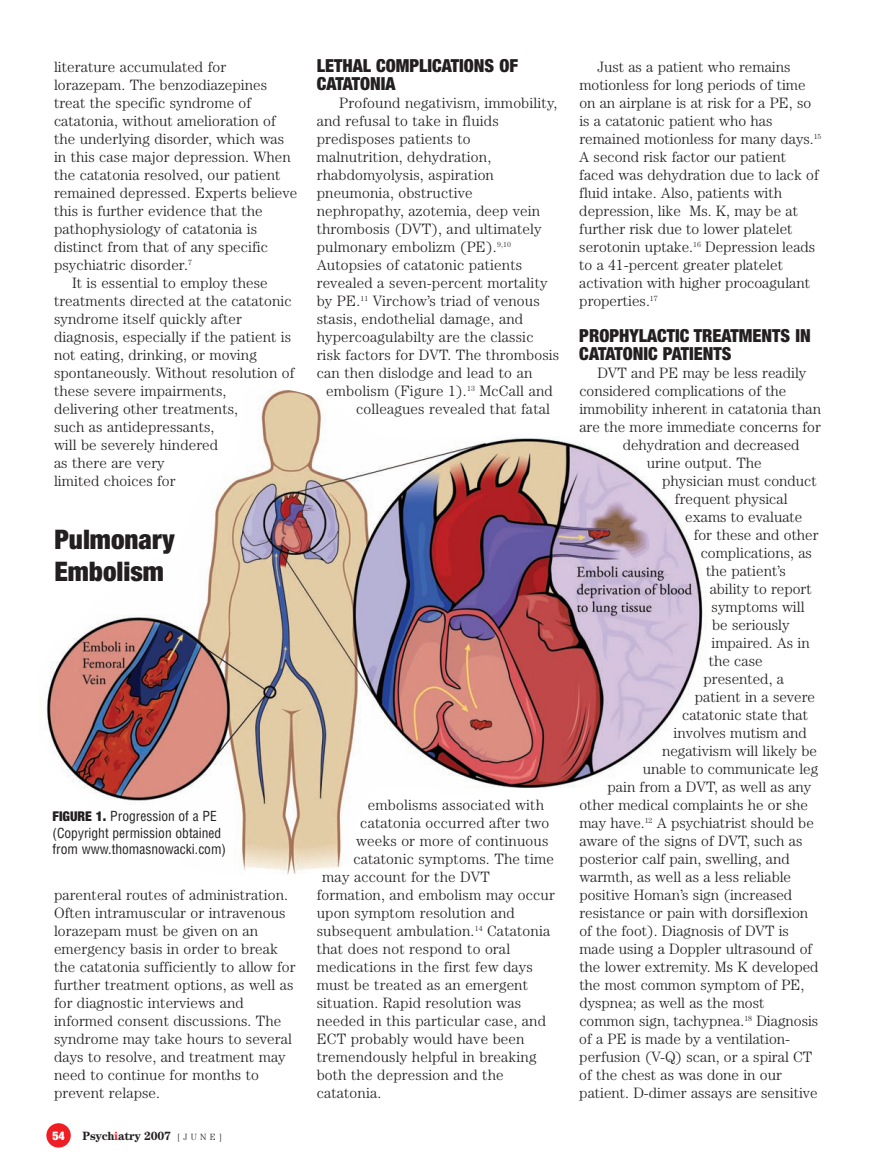
<style>
.page{position:relative;width:878px;height:1175px;background:#fff}
.page>*{position:absolute;margin:0;border:0;box-sizing:border-box;transform-origin:0 0}
.t1{font:900 condensed 27px/32.4px "Helvetica Neue LT Std";color:#231f20}
.t2{font:900 condensed 18px/18px "Helvetica Neue LT Std";color:#231f20}
.t3{font:300 15px/18px "Century Std";letter-spacing:.005em;color:#231f20}
.t4{font:condensed 13.5px/16.5px "Helvetica";color:#231f20}
.t5{font:700 12px "Century Std";letter-spacing:-.025em;color:#231f20}
.t6{font:900 condensed 12px "Helvetica Neue LT Std";color:#fff}
.s1{font-family:"Helvetica Neue LT Std";font-weight:900}
.s2{color:#ee1e24}
.s3{font-weight:300;font-size:9px}
</style>
<div class="page">
<div style="left:46px;top:1123px;width:25px;height:24px;background:#ee1e24;border-radius:50%"></div>
<img style="left:46px;top:390px;width:661px;height:485px">
<p class="t3" style="left:54px;top:59px;width:174px">literature accumulated for</p>
<p class="t3" style="left:54px;top:77px;width:214px">lorazepam. The benzodiazepines</p>
<p class="t3" style="left:54px;top:95px;width:199px">treat the specific syndrome of</p>
<p class="t3" style="left:54px;top:113px;width:223px">catatonia, without amelioration of</p>
<p class="t3" style="left:54px;top:131px;width:232px">the underlying disorder, which was</p>
<p class="t3" style="left:54px;top:149px;width:238px">in this case major depression. When</p>
<p class="t3" style="left:54px;top:167px;width:228px">the catatonia resolved, our patient</p>
<p class="t3" style="left:54px;top:185px;width:245px">remained depressed. Experts believe</p>
<p class="t3" style="left:54px;top:203px;width:210px">this is further evidence that the</p>
<p class="t3" style="left:54px;top:221px;width:205px">pathophysiology of catatonia is</p>
<p class="t3" style="left:54px;top:239px;width:215px">distinct from that of any specific</p>
<p class="t3" style="left:54px;top:257px;width:139px">psychiatric disorder.<sup>7</sup></p>
<p class="t3" style="left:72px;top:275px;width:197px">It is essential to employ these</p>
<p class="t3" style="left:54px;top:293px;width:239px">treatments directed at the catatonic</p>
<p class="t3" style="left:54px;top:311px;width:189px">syndrome itself quickly after</p>
<p class="t3" style="left:54px;top:329px;width:239px">diagnosis, especially if the patient is</p>
<p class="t3" style="left:54px;top:347px;width:204px">not eating, drinking, or moving</p>
<p class="t3" style="left:54px;top:365px;width:242px">spontaneously. Without resolution of</p>
<p class="t3" style="left:54px;top:383px;width:174px">these severe impairments,</p>
<p class="t3" style="left:54px;top:401px;width:185px">delivering other treatments,</p>
<p class="t3" style="left:54px;top:419px;width:162px">such as antidepressants,</p>
<p class="t3" style="left:54px;top:437px;width:166px">will be severely hindered</p>
<p class="t3" style="left:54px;top:455px;width:112px">as there are very</p>
<p class="t3" style="left:54px;top:473px;width:123px">limited choices for</p>
<h1 class="t1" style="left:54px;top:525px;width:122px">Pulmonary<br>Embolism</h1>
<p class="t2" style="left:316px;top:58px;width:203px">LETHAL COMPLICATIONS OF<br>CATATONIA</p>
<p class="t3" style="left:316px;top:95px;width:244px;text-indent:22px">Profound negativism, immobility, and refusal to take in fluids predisposes patients to malnutrition, dehydration, rhabdomyolysis, aspiration pneumonia, obstructive nephropathy, azotemia, deep vein thrombosis (DVT), and ultimately pulmonary embolizm (PE).<sup>9,10<br></sup>Autopsies of catatonic patients revealed a seven-percent mortality by PE.<sup>11</sup> Virchow’s triad of venous stasis, endothelial damage, and hypercoagulabilty are the classic risk factors for DVT. The thrombosis can then dislodge and lead to an</p>
<p class="t3" style="left:326px;top:383px;width:228px;text-align:right">embolism (Figure 1).<sup>13</sup> McCall and colleagues revealed that fatal</p>
<p class="t4" style="left:53px;top:808px;width:175px"><span class="s1">FIGURE 1.</span> Progression of a PE (Copyright permission obtained from www.thomasnowacki.com)</p>
<p class="t3" style="left:54px;top:887px;width:243px">parenteral routes of administration.<br>Often intramuscular or intravenous lorazepam must be given on an emergency basis in order to break the catatonia sufficiently to allow for further treatment options, as well as for diagnostic interviews and informed consent discussions. The syndrome may take hours to several days to resolve, and treatment may need to continue for months to prevent relapse.</p>
<p class="t6" style="left:52px;top:1131px;width:14px">54</p>
<p class="t5" style="left:82px;top:1131px;width:141px">Psych<span class="s2">i</span>atry 2007 <span class="s3">[ J U N E ]</span></p>
<p class="t3" style="left:368px;top:797px;width:178px">embolisms associated with</p>
<p class="t3" style="left:360px;top:815px;width:190px">catatonia occurred after two</p>
<p class="t3" style="left:356px;top:833px;width:194px">weeks or more of continuous</p>
<p class="t3" style="left:353px;top:851px;width:202px">catatonic symptoms. The time</p>
<p class="t3" style="left:322px;top:869px;width:169px">may account for the DVT</p>
<p class="t3" style="left:316px;top:887px;width:240px">formation, and embolism may occur</p>
<p class="t3" style="left:316px;top:905px;width:200px">upon symptom resolution and</p>
<p class="t3" style="left:316px;top:923px;width:235px">subsequent ambulation.<sup>14</sup> Catatonia</p>
<p class="t3" style="left:317px;top:941px;width:195px">that does not respond to oral</p>
<p class="t3" style="left:317px;top:959px;width:218px">medications in the first few days</p>
<p class="t3" style="left:317px;top:977px;width:213px">must be treated as an emergent</p>
<p class="t3" style="left:317px;top:995px;width:206px">situation. Rapid resolution was</p>
<p class="t3" style="left:317px;top:1013px;width:231px">needed in this particular case, and</p>
<p class="t3" style="left:317px;top:1031px;width:209px">ECT probably would have been</p>
<p class="t3" style="left:317px;top:1049px;width:221px">tremendously helpful in breaking</p>
<p class="t3" style="left:317px;top:1067px;width:188px">both the depression and the</p>
<p class="t3" style="left:317px;top:1085px;width:66px">catatonia.</p>
<p class="t3" style="left:579px;top:59px;width:244px;text-indent:18px">Just as a patient who remains motionless for long periods of time on an airplane is at risk for a PE, so is a catatonic patient who has remained motionless for many days.<sup>15<br></sup>A second risk factor our patient faced was dehydration due to lack of fluid intake. Also, patients with depression, like Ms. K, may be at further risk due to lower platelet serotonin uptake.<sup>16</sup> Depression leads to a 41-percent greater platelet activation with higher procoagulant properties.<sup>17</sup></p>
<p class="t2" style="left:579px;top:328px;width:233px">PROPHYLACTIC TREATMENTS IN<br>CATATONIC PATIENTS</p>
<p class="t3" style="left:597px;top:365px;width:210px">DVT and PE may be less readily</p>
<p class="t3" style="left:579px;top:383px;width:209px">considered complications of the</p>
<p class="t3" style="left:579px;top:401px;width:243px">immobility inherent in catatonia than</p>
<p class="t3" style="left:579px;top:419px;width:243px">are the more immediate concerns for</p>
<p class="t3" style="left:622px;top:437px;width:178px">dehydration and decreased</p>
<p class="t3" style="left:646px;top:455px;width:116px">urine output. The</p>
<p class="t3" style="left:662px;top:473px;width:156px">physician must conduct</p>
<p class="t3" style="left:675px;top:491px;width:114px">frequent physical</p>
<p class="t3" style="left:685px;top:509px;width:119px">exams to evaluate</p>
<p class="t3" style="left:693px;top:527px;width:126px">for these and other</p>
<p class="t3" style="left:700px;top:545px;width:113px">complications, as</p>
<p class="t3" style="left:706px;top:563px;width:81px">the patient’s</p>
<p class="t3" style="left:709px;top:581px;width:103px">ability to report</p>
<p class="t3" style="left:711px;top:599px;width:94px">symptoms will</p>
<p class="t3" style="left:712px;top:617px;width:79px">be seriously</p>
<p class="t3" style="left:711px;top:635px;width:100px">impaired. As in</p>
<p class="t3" style="left:709px;top:653px;width:55px">the case</p>
<p class="t3" style="left:703px;top:671px;width:82px">presented, a</p>
<p class="t3" style="left:695px;top:689px;width:122px">patient in a severe</p>
<p class="t3" style="left:682px;top:707px;width:127px">catatonic state that</p>
<p class="t3" style="left:673px;top:725px;width:135px">involves mutism and</p>
<p class="t3" style="left:662px;top:743px;width:156px">negativism will likely be</p>
<p class="t3" style="left:643px;top:761px;width:177px">unable to communicate leg</p>
<p class="t3" style="left:607px;top:779px;width:205px">pain from a DVT, as well as any</p>
<p class="t3" style="left:579px;top:797px;width:230px">other medical complaints he or she</p>
<p class="t3" style="left:579px;top:815px;width:236px">may have.<sup>12</sup> A psychiatrist should be</p>
<p class="t3" style="left:579px;top:833px;width:225px">aware of the signs of DVT, such as</p>
<p class="t3" style="left:579px;top:851px;width:212px">posterior calf pain, swelling, and</p>
<p class="t3" style="left:579px;top:869px;width:213px">warmth, as well as a less reliable</p>
<p class="t3" style="left:579px;top:887px;width:214px">positive Homan’s sign (increased</p>
<p class="t3" style="left:579px;top:905px;width:230px">resistance or pain with dorsiflexion</p>
<p class="t3" style="left:579px;top:923px;width:211px">of the foot). Diagnosis of DVT is</p>
<p class="t3" style="left:579px;top:941px;width:234px">made using a Doppler ultrasound of</p>
<p class="t3" style="left:579px;top:959px;width:241px">the lower extremity. Ms K developed</p>
<p class="t3" style="left:579px;top:977px;width:227px">the most common symptom of PE,</p>
<p class="t3" style="left:579px;top:995px;width:186px">dyspnea; as well as the most</p>
<p class="t3" style="left:579px;top:1013px;width:240px">common sign, tachypnea.<sup>18</sup> Diagnosis</p>
<p class="t3" style="left:579px;top:1031px;width:212px">of a PE is made by a ventilation-</p>
<p class="t3" style="left:579px;top:1049px;width:234px">perfusion (V-Q) scan, or a spiral CT</p>
<p class="t3" style="left:579px;top:1067px;width:204px">of the chest as was done in our</p>
<p class="t3" style="left:579px;top:1085px;width:240px">patient. D-dimer assays are sensitive</p>
</div>
